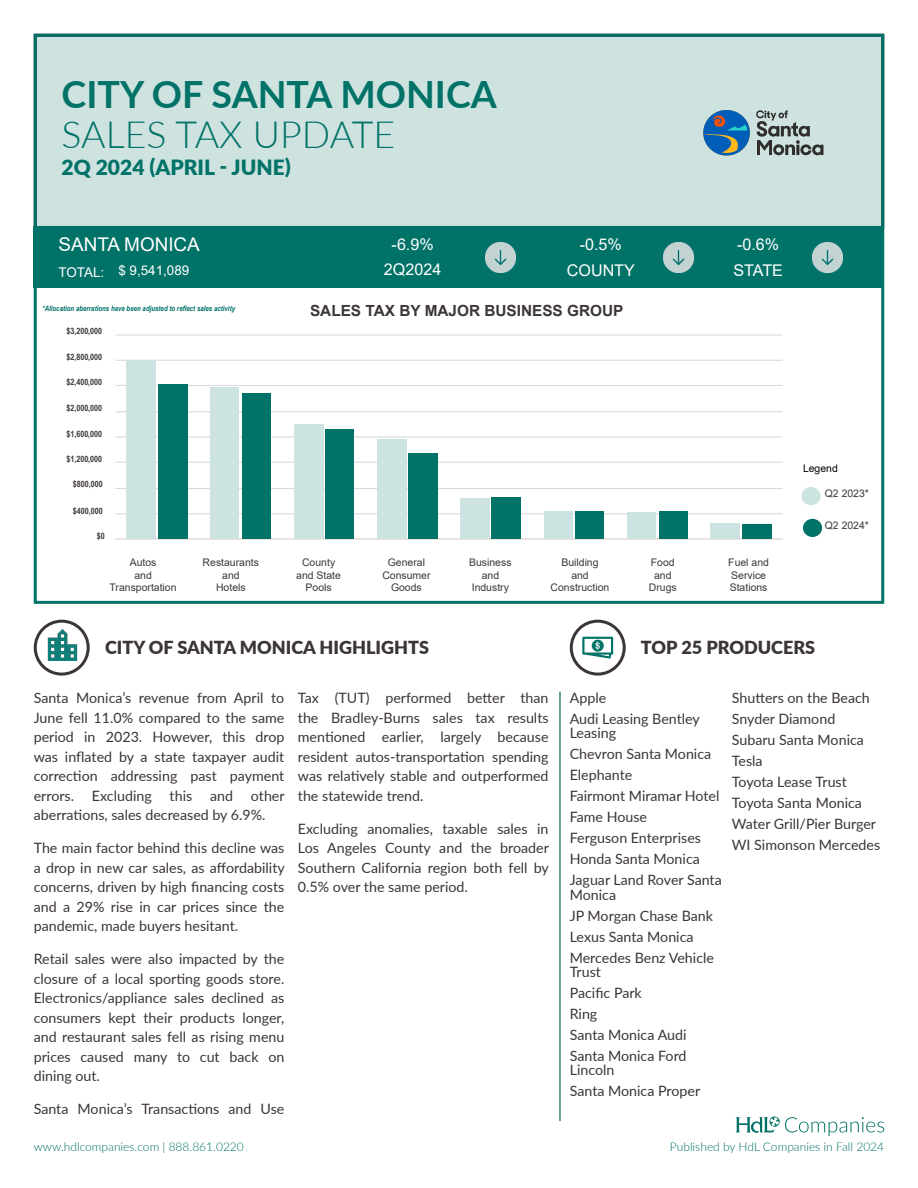
<style>
.page{position:relative;width:918px;height:1188px;background:#fff}
.page>*{position:absolute;margin:0;border:0;box-sizing:border-box;transform-origin:0 0}
.t1{font:700 37.5px "Lato";color:#007267}
.t2{font:300 37.5px "Lato";color:#007267}
.t3{font:900 21px "Lato";color:#007267}
.t4{font:18.9px "Arial";color:#fff}
.t5{font:900 18px "Lato";color:#3b343a}
.t6{font:16.2px "Arial";color:#fff}
.t7{font:700 15.3px "Arial";color:#3c353a}
.t8{font:14.25px/19.5px "Lato";color:#3b343a}
.t9{font:13.35px "Arial";color:#fff}
.t10{font:300 12px "Lato";color:#007267}
.t11{font:10.5px/12.1px "Arial";color:#3c353a;text-align:center}
.t12{font:10.5px "Arial";color:#000}
.t13{font:700 8.7px "Arial Narrow";color:#3c353a}
.t14{font:italic 700 7.5px "Arial Narrow";color:#007267}
</style>
<div class="page">
<div style="left:35px;top:35px;width:848px;height:192px;background:#cee2e0"></div>
<div style="left:34px;top:34px;width:850px;height:570px;border:3px solid #007267"></div>
<svg style="left:736px;top:1116px;width:148px;height:20px"></svg>
<div style="left:801px;top:487px;width:20px;height:18px;background:#cce3e1;border-radius:50%"></div>
<div style="left:803px;top:519px;width:19px;height:18px;background:#007267;border-radius:50%"></div>
<hr style="left:116px;top:513px;width:666px;height:1px;background:#d9dadb">
<hr style="left:116px;top:488px;width:666px;height:1px;background:#d9dadb">
<hr style="left:116px;top:462px;width:666px;height:1px;background:#d9dadb">
<hr style="left:116px;top:436px;width:666px;height:2px;background:#d9dadb">
<hr style="left:116px;top:411px;width:666px;height:1px;background:#d9dadb">
<hr style="left:116px;top:385px;width:666px;height:1px;background:#d9dadb">
<hr style="left:116px;top:360px;width:666px;height:1px;background:#d9dadb">
<hr style="left:116px;top:334px;width:666px;height:2px;background:#d9dadb">
<hr style="left:116px;top:538px;width:666px;height:2px;background:#edddd1">
<div style="left:127px;top:360px;width:29px;height:179px;background:#cce3e1"></div>
<div style="left:211px;top:388px;width:28px;height:151px;background:#cce3e1"></div>
<div style="left:294px;top:425px;width:29px;height:114px;background:#cce3e1"></div>
<div style="left:377px;top:439px;width:29px;height:100px;background:#cce3e1"></div>
<div style="left:460px;top:498px;width:29px;height:41px;background:#cce3e1"></div>
<div style="left:544px;top:512px;width:28px;height:27px;background:#cce3e1"></div>
<div style="left:627px;top:513px;width:29px;height:26px;background:#cce3e1"></div>
<div style="left:710px;top:524px;width:30px;height:15px;background:#cce3e1"></div>
<div style="left:158px;top:384px;width:30px;height:155px;background:#007267"></div>
<div style="left:242px;top:393px;width:29px;height:146px;background:#007267"></div>
<div style="left:325px;top:429px;width:29px;height:110px;background:#007267"></div>
<div style="left:409px;top:453px;width:29px;height:86px;background:#007267"></div>
<div style="left:492px;top:497px;width:29px;height:42px;background:#007267"></div>
<div style="left:576px;top:512px;width:28px;height:27px;background:#007267"></div>
<div style="left:659px;top:512px;width:28px;height:27px;background:#007267"></div>
<div style="left:742px;top:525px;width:29px;height:14px;background:#007267"></div>
<img style="left:703px;top:110px;width:120px;height:46px">
<div style="left:570px;top:620px;width:56px;height:56px;border:3px solid #3b343a;border-radius:50%"></div>
<svg style="left:582px;top:637px;width:31px;height:22px"></svg>
<img style="left:43px;top:627px;width:39px;height:39px">
<div style="left:34px;top:620px;width:56px;height:56px;border:3px solid #3b343a;border-radius:50%"></div>
<hr style="left:559px;top:692px;width:2px;height:429px;background:#418275">
<div style="left:34px;top:227px;width:850px;height:61px;background:#007267"></div>
<img style="left:485px;top:242px;width:31px;height:31px">
<img style="left:663px;top:242px;width:31px;height:31px">
<img style="left:812px;top:242px;width:31px;height:31px">
<p class="t1" style="left:62px;top:66px;width:437px">CITY OF SANTA MONICA</p>
<p class="t2" style="left:62px;top:109px;width:335px">SALES TAX UPDATE</p>
<p class="t3" style="left:62px;top:151px;width:231px">2Q 2024 (APRIL - JUNE)</p>
<p class="t4" style="left:58px;top:231px;width:143px">SANTA MONICA</p>
<p class="t9" style="left:58px;top:262px;width:132px">TOTAL: $ 9,541,089</p>
<p class="t14" style="left:42px;top:303px;width:194px">*Allocation aberrations have been adjusted to reflect sales activity</p>
<p class="t13" style="left:66px;top:324px;width:37px">$3,200,000</p>
<p class="t13" style="left:66px;top:351px;width:37px">$2,800,000</p>
<p class="t13" style="left:66px;top:376px;width:37px">$2,400,000</p>
<p class="t13" style="left:66px;top:401px;width:37px">$2,000,000</p>
<p class="t13" style="left:66px;top:427px;width:37px">$1,600,000</p>
<p class="t13" style="left:66px;top:453px;width:37px">$1,200,000</p>
<p class="t13" style="left:73px;top:478px;width:31px">$800,000</p>
<p class="t13" style="left:73px;top:504px;width:31px">$400,000</p>
<p class="t13" style="left:97px;top:529px;width:9px">$0</p>
<p class="t6" style="left:392px;top:233px;width:44px">-6.9%</p>
<p class="t6" style="left:580px;top:233px;width:44px">-0.5%</p>
<p class="t6" style="left:737px;top:233px;width:44px">-0.6%</p>
<p class="t6" style="left:567px;top:259px;width:70px">COUNTY</p>
<p class="t6" style="left:733px;top:259px;width:51px">STATE</p>
<p class="t6" style="left:384px;top:258px;width:59px">2Q2024</p>
<p class="t7" style="left:310px;top:300px;width:315px">SALES TAX BY MAJOR BUSINESS GROUP</p>
<p class="t11" style="left:110px;top:557px;width:69px">Autos<br>and<br>Transportation</p>
<p class="t11" style="left:203px;top:557px;width:58px">Restaurants and<br>Hotels</p>
<p class="t11" style="left:296px;top:557px;width:46px">County and State<br>Pools</p>
<p class="t11" style="left:382px;top:557px;width:50px">General<br>Consumer<br>Goods</p>
<p class="t11" style="left:469px;top:557px;width:44px">Business and<br>Industry</p>
<p class="t11" style="left:551px;top:557px;width:60px">Building<br>and<br>Construction</p>
<p class="t11" style="left:649px;top:557px;width:29px">Food and<br>Drugs</p>
<p class="t11" style="left:728px;top:557px;width:42px;text-align:left">Fuel and<br>Service<br>Stations</p>
<p class="t12" style="left:803px;top:461px;width:36px">Legend</p>
<p class="t11" style="left:825px;top:488px;width:46px">Q2 2023*</p>
<p class="t11" style="left:825px;top:519px;width:46px">Q2 2024*</p>
<p class="t5" style="left:105px;top:634px;width:326px">CITY OF SANTA MONICA HIGHLIGHTS</p>
<p class="t5" style="left:641px;top:634px;width:176px">TOP 25 PRODUCERS</p>
<p class="t8" style="left:34px;top:688px;width:252px;text-align:justify">Santa Monica’s revenue from April to June fell 11.0% compared to the same period in 2023. However, this drop was inflated by a state taxpayer audit correction addressing past payment errors.</p>
<p class="t8" style="left:34px;top:785px;width:252px;text-indent:217px">other aberrations, sales decreased by 6.9%.</p>
<p class="t8" style="left:34px;top:838px;width:253px;text-align:justify">The main factor behind this decline was a drop in new car sales, as affordability concerns, driven by high financing costs and a 29% rise in car prices since the pandemic, made buyers hesitant.</p>
<p class="t8" style="left:34px;top:949px;width:252px;text-align:justify">Retail sales were also impacted by the closure of a local sporting goods store.<br>Electronics/appliance sales declined as consumers kept their products longer, and restaurant sales fell as rising menu prices caused many to cut back on dining out.</p>
<p class="t8" style="left:34px;top:1099px;width:252px">Santa Monica’s Transactions and Use</p>
<p class="t8" style="left:92px;top:785px;width:61px">Excluding</p>
<p class="t8" style="left:170px;top:785px;width:24px">this</p>
<p class="t8" style="left:210px;top:785px;width:25px">and</p>
<p class="t10" style="left:34px;top:1139px;width:212px">www.hdlcompanies.com | 888.861.0220</p>
<p class="t8" style="left:298px;top:688px;width:252px;text-align:justify">Tax (TUT) performed better than the Bradley-Burns sales tax results mentioned earlier, largely because resident autos-transportation spending was relatively stable and outperformed the statewide trend.</p>
<p class="t8" style="left:298px;top:818px;width:253px;text-align:justify">Excluding anomalies, taxable sales in Los Angeles County and the broader Southern California region both fell by 0.5% over the same period.</p>
<p class="t8" style="left:570px;top:688px;width:38px">Apple</p>
<p class="t8" style="left:570px;top:711px;width:132px;line-height:14.2px">Audi Leasing Bentley<br>Leasing</p>
<p class="t8" style="left:570px;top:744px;width:143px">Chevron Santa Monica</p>
<p class="t8" style="left:570px;top:765px;width:64px">Elephante</p>
<p class="t8" style="left:570px;top:786px;width:151px">Fairmont Miramar Hotel</p>
<p class="t8" style="left:570px;top:807px;width:79px">Fame House</p>
<p class="t8" style="left:570px;top:828px;width:133px">Ferguson Enterprises</p>
<p class="t8" style="left:570px;top:849px;width:132px">Honda Santa Monica</p>
<p class="t8" style="left:570px;top:873px;width:154px;line-height:14.2px">Jaguar Land Rover Santa<br>Monica</p>
<p class="t8" style="left:570px;top:905px;width:145px">JP Morgan Chase Bank</p>
<p class="t8" style="left:570px;top:926px;width:125px">Lexus Santa Monica</p>
<p class="t8" style="left:570px;top:950px;width:146px;line-height:14.2px">Mercedes Benz Vehicle<br>Trust</p>
<p class="t8" style="left:570px;top:982px;width:74px">Pacific Park</p>
<p class="t8" style="left:570px;top:1003px;width:29px">Ring</p>
<p class="t8" style="left:570px;top:1024px;width:118px">Santa Monica Audi</p>
<p class="t8" style="left:570px;top:1048px;width:118px;line-height:14.2px">Santa Monica Ford<br>Lincoln</p>
<p class="t8" style="left:570px;top:1081px;width:132px">Santa Monica Proper</p>
<p class="t8" style="left:732px;top:688px;width:140px">Shutters on the Beach</p>
<p class="t8" style="left:732px;top:709px;width:105px">Snyder Diamond</p>
<p class="t8" style="left:732px;top:730px;width:134px">Subaru Santa Monica</p>
<p class="t8" style="left:732px;top:751px;width:32px">Tesla</p>
<p class="t8" style="left:732px;top:772px;width:117px">Toyota Lease Trust</p>
<p class="t8" style="left:732px;top:793px;width:132px">Toyota Santa Monica</p>
<p class="t8" style="left:732px;top:814px;width:146px">Water Grill/Pier Burger</p>
<p class="t8" style="left:732px;top:835px;width:150px">WI Simonson Mercedes</p>
<p class="t10" style="left:670px;top:1139px;width:216px">Published by HdL Companies in Fall 2024</p>
</div>
